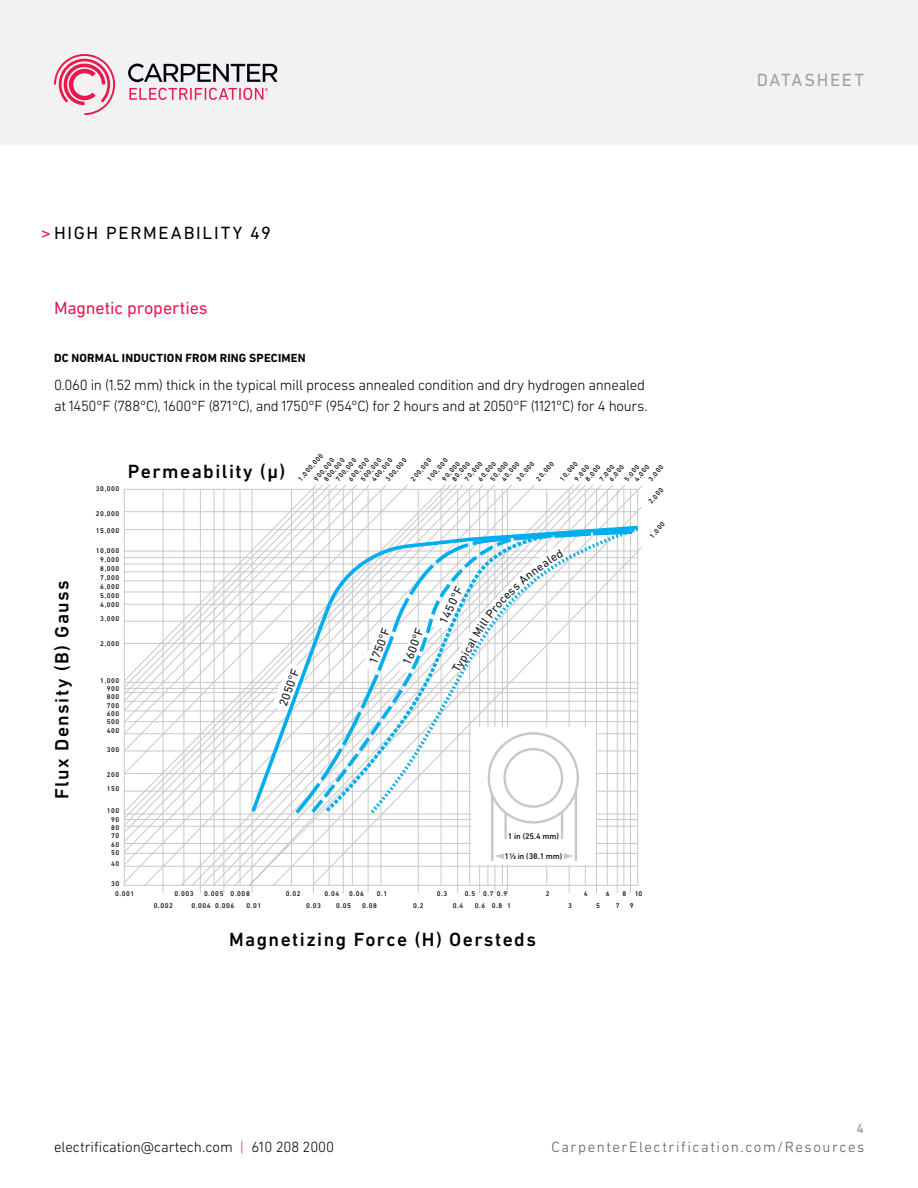
<style>
.page{position:relative;width:918px;height:1188px;background:#fff}
.page>*{position:absolute;margin:0;border:0;box-sizing:border-box;transform-origin:0 0}
.t1{font:500 19.5px "DIN Next LT Pro";letter-spacing:.075em;color:#000}
.t2{font:500 19.35px "DIN Next LT Pro";letter-spacing:.075em;color:#000}
.t3{font:18px "DIN Next LT Pro";letter-spacing:.095em;color:#000}
.t4{font:18px "DIN Next LT Pro";letter-spacing:-.005em;color:#ed174f}
.t5{font:18px "DIN Next LT Pro";letter-spacing:.09em;color:#9b9fa8}
.t6{font:16.95px/20.4px "DIN Next LT Pro";letter-spacing:.01em;color:#101820}
.t7{font:300 15px/21px "DIN Next LT Pro";letter-spacing:-.02em;color:#000}
.t8{font:300 15px "DIN Next LT Pro";color:#000}
.t9{font:300 15px "DIN Next LT Pro";letter-spacing:.1em;color:#53585f}
.t10{font:500 13.5px "DIN Next LT Pro";color:#9b9fa8}
.t11{font:12.15px "DIN Next LT Pro";color:#101820}
.t12{font:700 12px "DIN Next LT Pro";letter-spacing:.015em;color:#000}
.t13{font:500 8.4px "DIN Next LT Pro";color:#101820}
.t14{font:500 7.05px "DIN Next LT Pro";color:#101820}
.t15{font:500 6.9px/8.4px "DIN Next LT Pro";letter-spacing:.075em;color:#101820}
.s1{color:#ed174f}
</style>
<div class="page">
<div style="left:0;top:0;width:918px;height:145px;background:#f2f2f2"></div>
<svg style="left:54px;top:54px;width:61px;height:61px"></svg>
<svg style="left:128px;top:64px;width:150px;height:18px"></svg>
<svg style="left:129px;top:88px;width:139px;height:12px"></svg>
<hr style="left:163px;top:489px;width:1px;height:404px;background:#c8c9c7">
<hr style="left:200px;top:489px;width:1px;height:404px;background:#c8c9c7">
<hr style="left:224px;top:489px;width:1px;height:404px;background:#c8c9c7">
<hr style="left:252px;top:489px;width:1px;height:404px;background:#c8c9c7">
<hr style="left:313px;top:489px;width:1px;height:404px;background:#c8c9c7">
<hr style="left:343px;top:489px;width:1px;height:404px;background:#c8c9c7">
<hr style="left:368px;top:489px;width:1px;height:404px;background:#c8c9c7">
<hr style="left:418px;top:489px;width:1px;height:404px;background:#c8c9c7">
<hr style="left:457px;top:489px;width:1px;height:404px;background:#c8c9c7">
<hr style="left:479px;top:489px;width:1px;height:404px;background:#c8c9c7">
<hr style="left:495px;top:489px;width:1px;height:404px;background:#c8c9c7">
<hr style="left:507px;top:489px;width:1px;height:404px;background:#c8c9c7">
<hr style="left:569px;top:489px;width:1px;height:404px;background:#c8c9c7">
<hr style="left:596px;top:489px;width:1px;height:404px;background:#c8c9c7">
<hr style="left:617px;top:489px;width:1px;height:404px;background:#c8c9c7">
<hr style="left:630px;top:489px;width:1px;height:404px;background:#c8c9c7">
<svg style="left:123px;top:710px;width:21px;height:174px"></svg>
<svg style="left:144px;top:710px;width:36px;height:176px"></svg>
<svg style="left:248px;top:484px;width:395px;height:403px"></svg>
<svg style="left:312px;top:547px;width:331px;height:339px"></svg>
<div style="left:471px;top:727px;width:125px;height:137px;background:#fff"></div>
<svg style="left:123px;top:484px;width:200px;height:226px"></svg>
<svg style="left:248px;top:524px;width:394px;height:292px"></svg>
<svg style="left:292px;top:528px;width:345px;height:290px"></svg>
<svg style="left:308px;top:527px;width:59px;height:290px"></svg>
<svg style="left:322px;top:525px;width:45px;height:291px"></svg>
<svg style="left:367px;top:525px;width:275px;height:292px"></svg>
<div style="left:503px;top:748px;width:60px;height:60px;border:2px solid #c8c9c7;border-radius:50%"></div>
<hr style="left:491px;top:795px;width:2px;height:66px;background:#c8c9c7">
<hr style="left:575px;top:792px;width:2px;height:69px;background:#c8c9c7">
<div style="left:488px;top:732px;width:91px;height:92px;border:2px solid #c8c9c7;border-radius:50%"></div>
<hr style="left:504px;top:813px;width:3px;height:26px;background:#c8c9c7">
<hr style="left:561px;top:813px;width:2px;height:26px;background:#c8c9c7">
<svg style="left:564px;top:853px;width:9px;height:6px"></svg>
<svg style="left:495px;top:853px;width:9px;height:6px"></svg>
<svg style="left:361px;top:545px;width:206px;height:129px"></svg>
<h3 class="t3" style="left:41px;top:222px;width:231px"><span class="s1">&gt;</span>HIGH PERMEABILITY 49</h3>
<h3 class="t4" style="left:54px;top:297px;width:155px">Magnetic properties</h3>
<h3 class="t12" style="left:54px;top:351px;width:253px">DC NORMAL INDUCTION FROM RING SPECIMEN</h3>
<h3 class="t7" style="left:54px;top:374px;width:595px">0.060 in (1.52 mm) thick in the typical mill process annealed condition and dry hydrogen annealed at 1450°F (788°C), 1600°F (871°C), and 1750°F (954°C) for 2 hours and at 2050°F (1121°C) for 4 hours.</h3>
<h3 class="t6" style="left:52px;top:375px;width:486px">in the typical mill process annealed condition and dry hydrogen annealed at 1450°F (788°C), 1600°F (871°C), and 1750°F (954°C)</h3>
<h2 class="t2" style="left:51px;top:799px;width:221px;rotate:-90deg">Flux Density (B) Gauss</h2>
<p class="t15" style="left:96px;top:485px;width:25px">30,000</p>
<p class="t15" style="left:96px;top:510px;width:25px">20,000</p>
<p class="t15" style="left:96px;top:526px;width:25px">15,000</p>
<p class="t15" style="left:100px;top:546px;width:21px;line-height:9px;text-align:justify;text-indent:-4px">10,000<br>9,000<br>8,000<br>7,000<br>6,000<br>5,000<br>4,000</p>
<p class="t15" style="left:100px;top:615px;width:21px">3,000</p>
<p class="t15" style="left:100px;top:640px;width:21px">2,000</p>
<p class="t15" style="left:107px;top:676px;width:14px;text-align:justify;text-indent:-7px">1,000<br>900<br>800<br>700<br>600<br>500<br>400</p>
<p class="t15" style="left:107px;top:746px;width:14px">300</p>
<p class="t15" style="left:107px;top:768px;width:14px;line-height:14px">200<br>150</p>
<p class="t15" style="left:111px;top:807px;width:10px;text-align:justify;text-indent:-4px">100<br>90<br>80<br>70<br>60<br>50</p>
<p class="t15" style="left:111px;top:860px;width:10px">40</p>
<p class="t15" style="left:111px;top:879px;width:10px">30</p>
<h1 class="t1" style="left:128px;top:460px;width:159px">Permeability (µ)</h1>
<p class="t15" style="left:296px;top:477px;width:35px;rotate:-49deg">1,000,000</p>
<p class="t15" style="left:312px;top:477px;width:29px;rotate:-50deg">900,000</p>
<p class="t15" style="left:327px;top:471px;width:29px;line-height:8.9px;text-indent:-8px;rotate:-49deg">800,000<br>700,000</p>
<p class="t15" style="left:375px;top:469px;width:29px;line-height:10.6px;text-indent:-9px;rotate:-49deg">400,000<br>300,000</p>
<p class="t15" style="left:414px;top:468px;width:29px;line-height:12.3px;text-indent:-11px;rotate:-49deg">200,000<br>100,000</p>
<p class="t15" style="left:351px;top:471px;width:29px;line-height:9.3px;text-indent:-8px;rotate:-49deg">600,000<br>500,000</p>
<p class="t15" style="left:468px;top:470px;width:25px;line-height:10.2px;text-indent:-9px;rotate:-49deg">70,000<br>60,000</p>
<p class="t15" style="left:445px;top:473px;width:25px;line-height:7.5px;text-indent:-7px;rotate:-49deg">90,000<br>80,000</p>
<p class="t15" style="left:521px;top:465px;width:25px;line-height:14.9px;text-indent:-13px;rotate:-49deg">30,000<br>20,000</p>
<p class="t15" style="left:563px;top:469px;width:20px;line-height:10.9px;text-indent:-10px;rotate:-49deg">10,000<br>9,000</p>
<p class="t15" style="left:493px;top:472px;width:25px;text-indent:-7px;rotate:-49deg">50,000<br>40,000</p>
<p class="t15" style="left:589px;top:470px;width:20px;line-height:10.4px;text-indent:-9px;rotate:-49deg">8,000<br>7,000</p>
<p class="t15" style="left:638px;top:469px;width:20px;line-height:10.6px;text-indent:-9px;rotate:-49deg">4,000<br>3,000</p>
<p class="t15" style="left:646px;top:500px;width:20px;rotate:-49deg">2,000</p>
<p class="t15" style="left:648px;top:534px;width:20px;rotate:-49deg">1,000</p>
<p class="t15" style="left:613px;top:469px;width:20px;line-height:11.4px;text-indent:-10px;rotate:-49deg">6,000<br>5,000</p>
<h3 class="t11" style="left:276px;top:703px;width:40px;rotate:-70deg">2050°F</h3>
<h3 class="t11" style="left:449px;top:667px;width:39px;rotate:-60deg">Typical</h3>
<p class="t13" style="left:508px;top:831px;width:52px">1 in (25.4 mm)</p>
<p class="t13" style="left:505px;top:851px;width:59px">1½ in (38.1 mm)</p>
<p class="t14" style="left:115px;top:889px;width:21px">0.001</p>
<p class="t14" style="left:174px;top:889px;width:21px">0.003</p>
<p class="t14" style="left:204px;top:889px;width:47px">0.005 0.008</p>
<p class="t14" style="left:154px;top:902px;width:21px">0.002</p>
<p class="t14" style="left:191px;top:902px;width:44px">0.004 0.006</p>
<p class="t14" style="left:247px;top:902px;width:16px">0.01</p>
<p class="t14" style="left:306px;top:902px;width:16px">0.03</p>
<p class="t14" style="left:336px;top:902px;width:16px">0.05</p>
<p class="t14" style="left:362px;top:902px;width:16px">0.08</p>
<p class="t14" style="left:413px;top:902px;width:12px">0.2</p>
<p class="t14" style="left:453px;top:902px;width:12px">0.4</p>
<p class="t14" style="left:475px;top:902px;width:38px">0.6 0.8 1</p>
<p class="t14" style="left:568px;top:902px;width:5px">3</p>
<p class="t14" style="left:596px;top:902px;width:5px">5</p>
<p class="t14" style="left:616px;top:902px;width:5px">7</p>
<p class="t14" style="left:630px;top:902px;width:5px">9</p>
<p class="t14" style="left:286px;top:889px;width:16px">0.02</p>
<p class="t14" style="left:325px;top:889px;width:16px">0.04</p>
<p class="t14" style="left:349px;top:889px;width:16px">0.06</p>
<p class="t14" style="left:377px;top:889px;width:12px">0.1</p>
<p class="t14" style="left:437px;top:889px;width:12px">0.3</p>
<p class="t14" style="left:465px;top:889px;width:44px">0.5 0.7 0.9</p>
<p class="t14" style="left:546px;top:889px;width:5px">2</p>
<p class="t14" style="left:584px;top:889px;width:5px">4</p>
<p class="t14" style="left:606px;top:889px;width:5px">6</p>
<p class="t14" style="left:623px;top:889px;width:21px">8 10</p>
<h2 class="t2" style="left:229px;top:928px;width:309px">Magnetizing Force (H) Oersteds</h2>
<h3 class="t5" style="left:757px;top:69px;width:109px">DATASHEET</h3>
<h3 class="t10" style="left:857px;top:1121px;width:9px">4</h3>
<h3 class="t8" style="left:54px;top:1138px;width:282px">electrification@cartech.com <span class="s1">|</span> 610 208 2000</h3>
<h3 class="t9" style="left:551px;top:1138px;width:315px">CarpenterElectrification.com/Resources</h3>
</div>
